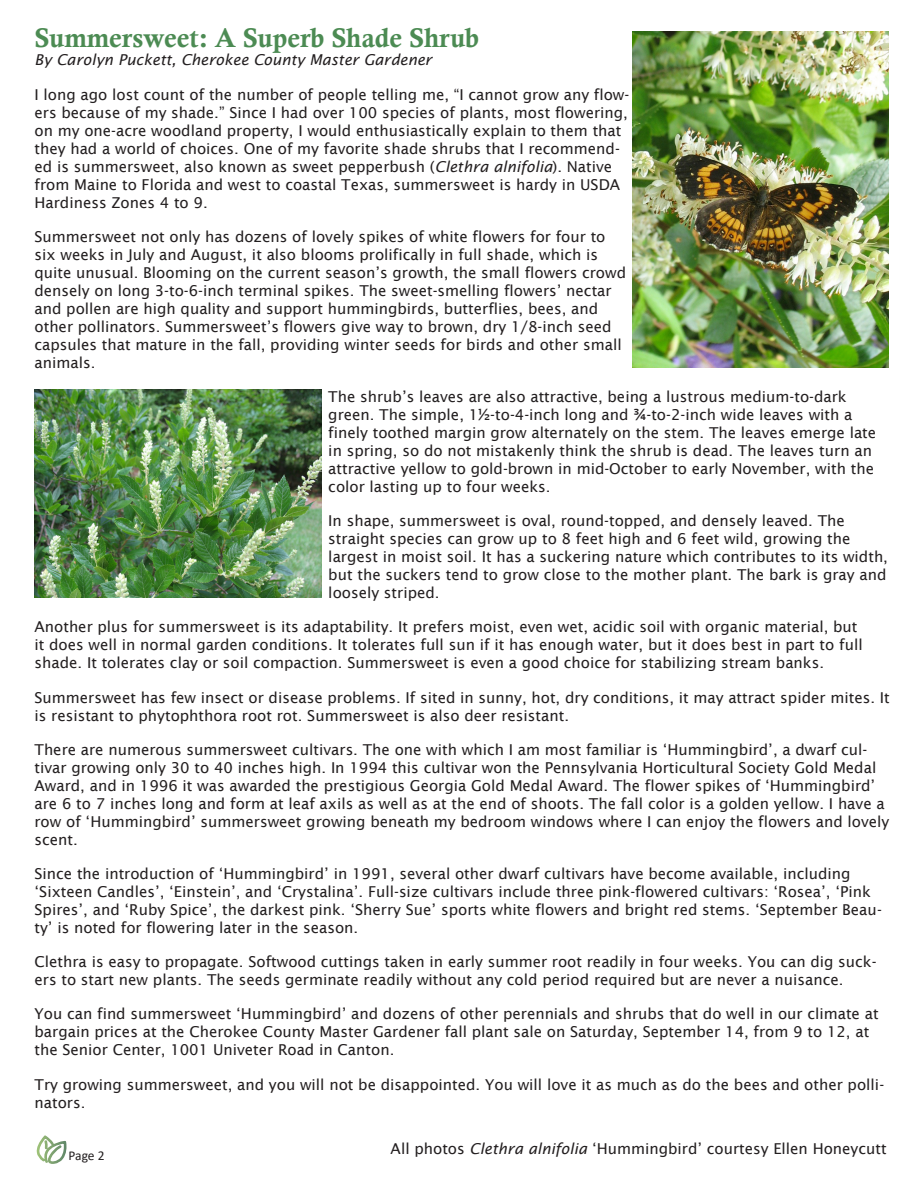
<style>
.page{position:relative;width:918px;height:1188px;background:#fff}
.page>*{position:absolute;margin:0;border:0;box-sizing:border-box;transform-origin:0 0}
.t1{font:27px "Calis MT Bol";color:#4c8b53}
.t2{font:15px/18px "Lucida Sans";color:#231f20}
.t3{font:italic 15px "Lucida Sans";color:#231f20}
.t4{font:13.5px "Calibri";color:#231f20}
.s1{font-style:italic}
</style>
<div class="page">
<svg style="left:37px;top:1135px;width:30px;height:29px"></svg>
<img style="left:35px;top:389px;width:287px;height:209px">
<img style="left:632px;top:32px;width:256px;height:336px">
<p class="t1" style="left:35px;top:23px;width:446px">Summersweet: A Superb Shade Shrub</p>
<p class="t3" style="left:35px;top:52px;width:399px">By Carolyn Puckett, Cherokee County Master Gardener</p>
<p class="t2" style="left:35px;top:85px;width:596px">I long ago lost count of the number of people telling me, “I cannot grow any flow&shy;ers because of my shade.” Since I had over 100 species of plants, most flowering, on my one-acre woodland property, I would enthusiastically explain to them that they had a world of choices. One of my favorite shade shrubs that I recommend&shy;ed is summersweet, also known as sweet pepperbush (<span class="s1">Clethra alnifolia</span>). Native from Maine to Florida and west to coastal Texas, summersweet is hardy in USDA Hardiness Zones 4 to 9.</p>
<p class="t2" style="left:35px;top:227px;width:593px">Summersweet not only has dozens of lovely spikes of white flowers for four to six weeks in July and August, it also blooms prolifically in full shade, which is quite unusual. Blooming on the current season’s growth, the small flowers crowd densely on long 3-to-6-inch terminal spikes. The sweet-smelling flowers’ nectar and pollen are high quality and support hummingbirds, butterflies, bees, and other pollinators. Summersweet’s flowers give way to brown, dry 1/8-inch seed capsules that mature in the fall, providing winter seeds for birds and other small animals.</p>
<p class="t2" style="left:328px;top:388px;width:549px">The shrub’s leaves are also attractive, being a lustrous medium-to-dark green. The simple, 1½-to-4-inch long and ¾-to-2-inch wide leaves with a finely toothed margin grow alternately on the stem. The leaves emerge late in spring, so do not mistakenly think the shrub is dead. The leaves turn an attractive yellow to gold-brown in mid-October to early November, with the color lasting up to four weeks.</p>
<p class="t2" style="left:328px;top:512px;width:561px">In shape, summersweet is oval, round-topped, and densely leaved. The straight species can grow up to 8 feet high and 6 feet wild, growing the largest in moist soil. It has a suckering nature which contributes to its width, but the suckers tend to grow close to the mother plant. The bark is gray and loosely striped.</p>
<p class="t2" style="left:35px;top:618px;width:830px">Another plus for summersweet is its adaptability. It prefers moist, even wet, acidic soil with organic material, but it does well in normal garden conditions. It tolerates full sun if it has enough water, but it does best in part to full shade. It tolerates clay or soil compaction. Summersweet is even a good choice for stabilizing stream banks.</p>
<p class="t2" style="left:35px;top:688px;width:857px">Summersweet has few insect or disease problems. If sited in sunny, hot, dry conditions, it may attract spider mites. It is resistant to phytophthora root rot. Summersweet is also deer resistant.</p>
<p class="t2" style="left:35px;top:740px;width:856px">There are numerous summersweet cultivars. The one with which I am most familiar is ‘Hummingbird’, a dwarf cul&shy;tivar growing only 30 to 40 inches high. In 1994 this cultivar won the Pennsylvania Horticultural Society Gold Medal Award, and in 1996 it was awarded the prestigious Georgia Gold Medal Award. The flower spikes of ‘Hummingbird’ are 6 to 7 inches long and form at leaf axils as well as at the end of shoots. The fall color is a golden yellow. I have a row of ‘Hummingbird’ summersweet growing beneath my bedroom windows where I can enjoy the flowers and lovely scent.</p>
<p class="t2" style="left:35px;top:865px;width:849px">Since the introduction of ‘Hummingbird’ in 1991, several other dwarf cultivars have become available, including ‘Sixteen Candles’, ‘Einstein’, and ‘Crystalina’. Full-size cultivars include three pink-flowered cultivars: ‘Rosea’, ‘Pink Spires’, and ‘Ruby Spice’, the darkest pink. ‘Sherry Sue’ sports white flowers and bright red stems. ‘September Beau&shy;ty’ is noted for flowering later in the season.</p>
<p class="t2" style="left:35px;top:953px;width:844px">Clethra is easy to propagate. Softwood cuttings taken in early summer root readily in four weeks. You can dig suck&shy;ers to start new plants. The seeds germinate readily without any cold period required but are never a nuisance.</p>
<p class="t2" style="left:35px;top:1005px;width:846px">You can find summersweet ‘Hummingbird’ and dozens of other perennials and shrubs that do well in our climate at bargain prices at the Cherokee County Master Gardener fall plant sale on Saturday, September 14, from 9 to 12, at the Senior Center, 1001 Univeter Road in Canton.</p>
<p class="t2" style="left:35px;top:1075px;width:851px">Try growing summersweet, and you will not be disappointed. You will love it as much as do the bees and other polli&shy;nators.</p>
<p class="t4" style="left:69px;top:1146px;width:38px">Page 2</p>
<p class="t2" style="left:391px;top:1140px;width:497px">All photos <span class="s1">Clethra alnifolia</span> ‘Hummingbird’ courtesy Ellen Honeycutt</p>
</div>
